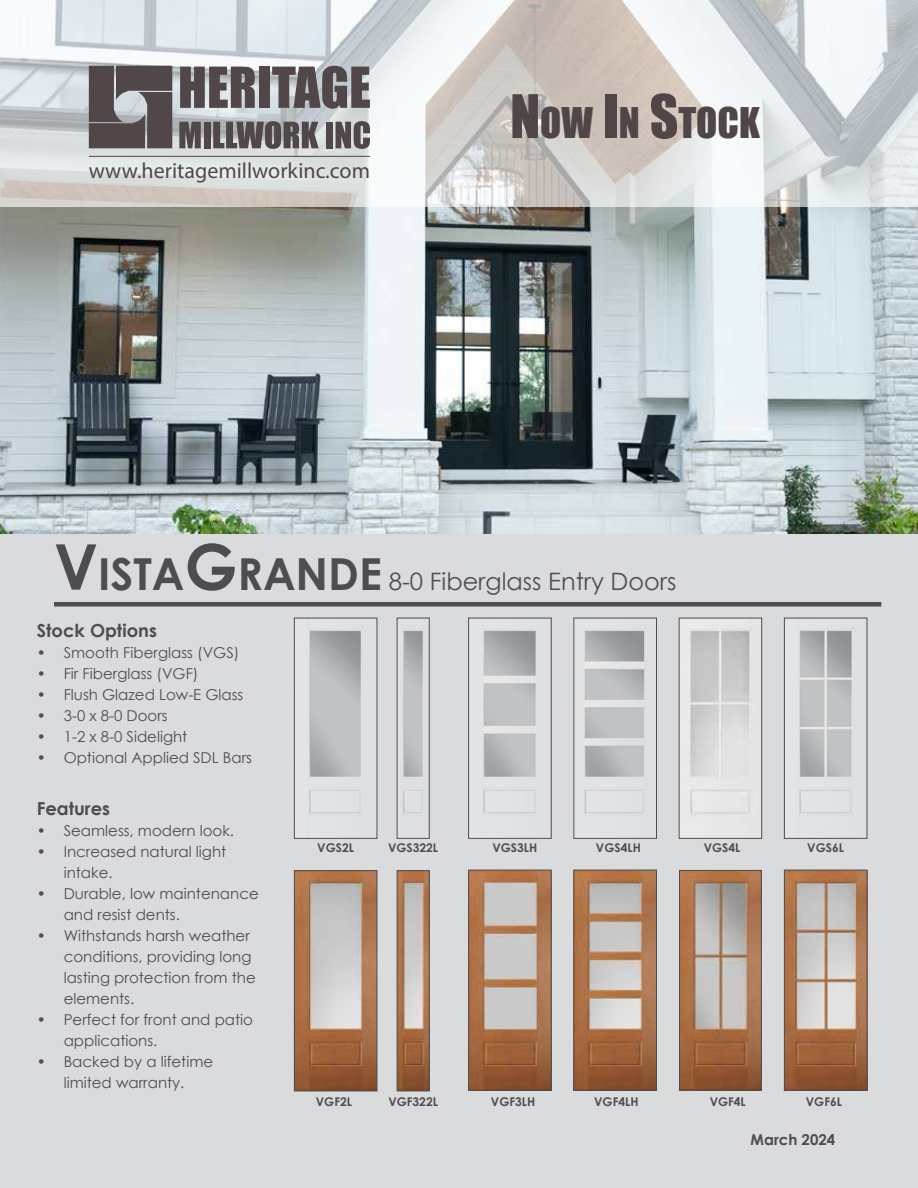
<style>
.page{position:relative;width:918px;height:1188px;background:#dadbdc}
.page>*{position:absolute;margin:0;border:0;box-sizing:border-box;transform-origin:0 0}
.t1{font:38.85px "Impact";color:#514647}
.t2{font:24px "Century Gothic";color:#4d4d4f}
.t3{font:22.05px "Myriad Pro";color:#514748}
.t4{font:700 18px "Century Gothic";color:#4d4d4f}
.t5{font:15px/21px "Century Gothic";color:#4d4d4f}
.t6{font:700 15px "Century Gothic";color:#4d4d4f}
.t7{font:700 12px "Century Gothic";color:#4d4d4f}
.s1{font-size:55.5px}
.s2{font-weight:700;font-size:63px}
.s3{font-weight:700;font-size:44.1px}
</style>
<div class="page">
<img style="left:0;top:206px;width:918px;height:328px">
<div style="left:54px;top:602px;width:827px;height:5px;background:#4d4d4f"></div>
<svg style="left:0;top:0;width:918px;height:206px"></svg>
<svg style="left:89px;top:66px;width:83px;height:82px;background:#635c5e"></svg>
<svg style="left:180px;top:67px;width:75px;height:41px;background:#6d6769"></svg>
<div style="left:259px;top:67px;width:11px;height:41px;background:#514748"></div>
<svg style="left:272px;top:66px;width:98px;height:43px;background:#787376"></svg>
<svg style="left:179px;top:122px;width:22px;height:26px"></svg>
<div style="left:204px;top:122px;width:6px;height:26px;background:#514748"></div>
<svg style="left:213px;top:121px;width:106px;height:28px;background:#736d6f"></svg>
<div style="left:326px;top:122px;width:7px;height:26px;background:#514748"></div>
<svg style="left:336px;top:121px;width:34px;height:28px"></svg>
<hr style="left:89px;top:156px;width:281px;height:1px;background:#514748">
<img style="left:681px;top:872px;width:79px;height:216px">
<div style="left:679px;top:870px;width:83px;height:220px;border:1px solid #4d4d4f"></div>
<img style="left:576px;top:872px;width:79px;height:217px">
<div style="left:574px;top:870px;width:83px;height:221px;border:1px solid #4d4d4f"></div>
<img style="left:786px;top:872px;width:79px;height:217px">
<div style="left:784px;top:870px;width:83px;height:221px;border:1px solid #4d4d4f"></div>
<img style="left:470px;top:872px;width:79px;height:217px">
<div style="left:468px;top:870px;width:83px;height:221px;border:1px solid #4d4d4f"></div>
<img style="left:681px;top:620px;width:79px;height:217px">
<div style="left:679px;top:618px;width:83px;height:221px;border:1px solid #4d4d4f"></div>
<img style="left:584px;top:631px;width:61px;height:183px">
<div style="left:574px;top:618px;width:83px;height:221px;border:1px solid #4d4d4f"></div>
<img style="left:786px;top:626px;width:66px;height:207px">
<div style="left:784px;top:618px;width:83px;height:221px;border:1px solid #4d4d4f"></div>
<img style="left:483px;top:631px;width:53px;height:182px">
<div style="left:468px;top:618px;width:83px;height:221px;border:1px solid #4d4d4f"></div>
<img style="left:309px;top:631px;width:52px;height:182px">
<div style="left:294px;top:618px;width:83px;height:221px;border:1px solid #4d4d4f"></div>
<img style="left:296px;top:872px;width:79px;height:217px">
<div style="left:294px;top:870px;width:83px;height:221px;border:1px solid #4d4d4f"></div>
<img style="left:403px;top:631px;width:20px;height:183px">
<div style="left:397px;top:618px;width:32px;height:221px;border:1px solid #4d4d4f"></div>
<img style="left:399px;top:872px;width:28px;height:217px">
<div style="left:397px;top:870px;width:32px;height:221px;border:1px solid #4d4d4f"></div>
<h3 class="t3" style="left:89px;top:157px;width:283px">www.heritagemillworkinc.com</h3>
<h1 class="t1" style="left:510px;top:93px;width:251px"><span class="s1">N</span>OW <span class="s1">I</span>N <span class="s1">S</span>TOCK</h1>
<h2 class="t2" style="left:54px;top:564px;width:624px"><span class="s2">V</span><span class="s3">ISTA</span><span class="s2">G</span><span class="s3">RANDE</span> 8-0 Fiberglass Entry Doors</h2>
<p class="t4" style="left:37px;top:616px;width:122px">Stock Options</p>
<p class="t5" style="left:37px;top:642px;width:204px">• Smooth Fiberglass (VGS)</p>
<p class="t5" style="left:37px;top:663px;width:163px">• Fir Fiberglass (VGF)</p>
<p class="t5" style="left:37px;top:684px;width:208px">• Flush Glazed Low-E Glass</p>
<p class="t5" style="left:37px;top:705px;width:133px">• 3-0 x 8-0 Doors</p>
<p class="t5" style="left:37px;top:726px;width:152px">• 1-2 x 8-0 Sidelight</p>
<p class="t5" style="left:37px;top:747px;width:217px">• Optional Applied SDL Bars</p>
<p class="t4" style="left:37px;top:795px;width:75px">Features</p>
<p class="t5" style="left:37px;top:820px;width:199px">• Seamless, modern look.</p>
<p class="t5" style="left:64px;top:841px;width:164px;text-indent:-27px">• Increased natural light intake.</p>
<p class="t5" style="left:64px;top:883px;width:197px;text-indent:-27px">• Durable, low maintenance and resist dents.</p>
<p class="t5" style="left:64px;top:925px;width:194px;text-indent:-27px">• Withstands harsh weather conditions, providing long lasting protection from the elements.</p>
<p class="t5" style="left:64px;top:1009px;width:191px;text-indent:-27px">• Perfect for front and patio applications.</p>
<p class="t5" style="left:37px;top:1051px;width:178px;text-align:center">• Backed by a lifetime limited warranty.</p>
<p class="t7" style="left:317px;top:838px;width:38px">VGS2L</p>
<p class="t7" style="left:388px;top:838px;width:52px">VGS322L</p>
<p class="t7" style="left:492px;top:838px;width:46px">VGS3LH</p>
<p class="t7" style="left:596px;top:838px;width:46px">VGS4LH</p>
<p class="t7" style="left:704px;top:838px;width:38px">VGS4L</p>
<p class="t7" style="left:807px;top:838px;width:38px">VGS6L</p>
<p class="t7" style="left:316px;top:1092px;width:38px">VGF2L</p>
<p class="t7" style="left:491px;top:1092px;width:46px">VGF3LH</p>
<p class="t7" style="left:594px;top:1092px;width:46px">VGF4LH</p>
<p class="t7" style="left:710px;top:1092px;width:38px">VGF4L</p>
<p class="t7" style="left:806px;top:1092px;width:38px">VGF6L</p>
<p class="t7" style="left:388px;top:1092px;width:51px">VGF322L</p>
<p class="t6" style="left:751px;top:1128px;width:86px">March 2024</p>
</div>
